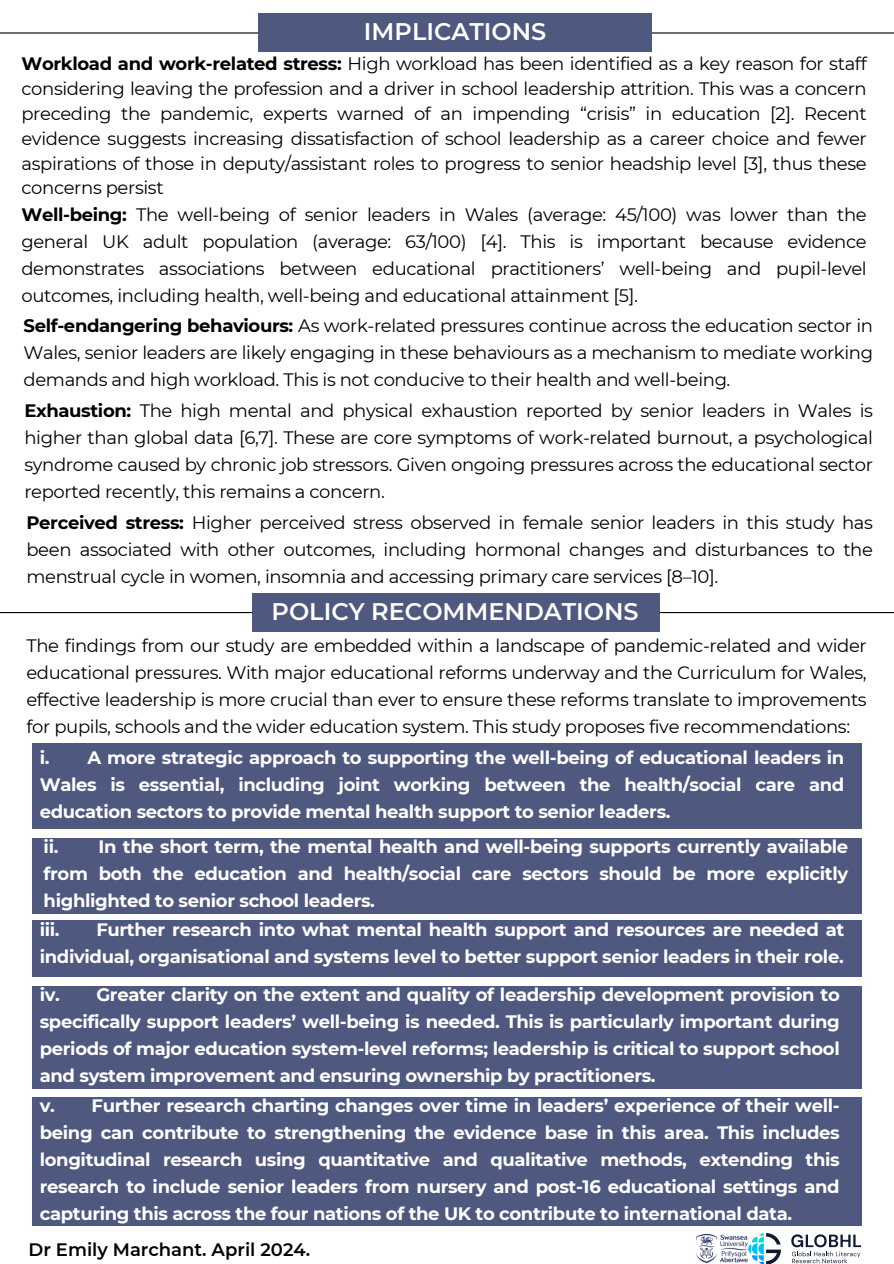
<style>
.page{position:relative;width:894px;height:1264px;background:#fff}
.page>*{position:absolute;margin:0;border:0;box-sizing:border-box;transform-origin:0 0}
.t1{font:600 24px "Montserrat";color:#fff}
.t2{font:18px/27px "Montserrat";letter-spacing:-.02em;color:#000;text-align:justify}
.t3{font:700 18px/27px "Montserrat";letter-spacing:-.02em;color:#fff;text-align:justify}
.t4{font:600 18px "Montserrat";color:#000}
.s1{font-weight:700}
</style>
<div class="page">
<hr style="left:0;top:612px;width:252px;height:1px;background:#000">
<hr style="left:659px;top:612px;width:234px;height:1px;background:#000">
<div style="left:252px;top:593px;width:407px;height:38px;background:#4f587f"></div>
<div style="left:32px;top:743px;width:829px;height:86px;background:#4f587f"></div>
<div style="left:32px;top:838px;width:829px;height:75px;background:#4f587f"></div>
<div style="left:32px;top:920px;width:829px;height:56px;background:#4f587f"></div>
<div style="left:32px;top:985px;width:829px;height:103px;background:#4f587f"></div>
<div style="left:32px;top:1097px;width:829px;height:129px;background:#4f587f"></div>
<img style="left:696px;top:1234px;width:51px;height:28px">
<svg style="left:748px;top:1233px;width:32px;height:30px"></svg>
<svg style="left:791px;top:1234px;width:69px;height:29px"></svg>
<hr style="left:0;top:32px;width:258px;height:2px;background:#000">
<hr style="left:651px;top:32px;width:242px;height:2px;background:#000">
<div style="left:258px;top:14px;width:393px;height:38px;background:#4f587f"></div>
<h1 class="t1" style="left:364px;top:17px;width:184px">IMPLICATIONS</h1>
<p class="t2" style="left:21px;top:52px;width:846px;line-height:24.8px"><span class="s1">Workload and work-related stress:</span> High workload has been identified as a key reason for staff considering leaving the profession and a driver in school leadership attrition. This was a concern preceding the pandemic, experts warned of an impending “crisis” in education [2]. Recent evidence suggests increasing dissatisfaction of school leadership as a career choice and fewer aspirations of those in deputy/assistant roles to progress to senior headship level [3], thus these concerns persist</p>
<p class="t2" style="left:21px;top:201px;width:846px"><span class="s1">Well-being:</span> The well-being of senior leaders in Wales (average: 45/100) was lower than the general UK adult population (average: 63/100) [4]. This is important because evidence demonstrates associations between educational practitioners’ well-being and pupil-level outcomes, including health, well-being and educational attainment [5].</p>
<p class="t2" style="left:24px;top:312px;width:850px"><span class="s1">Self-endangering behaviours:</span> As work-related pressures continue across the education sector in Wales, senior leaders are likely engaging in these behaviours as a mechanism to mediate working demands and high workload. This is not conducive to their health and well-being.</p>
<p class="t2" style="left:24px;top:397px;width:849px"><span class="s1">Exhaustion:</span> The high mental and physical exhaustion reported by senior leaders in Wales is higher than global data [6,7]. These are core symptoms of work-related burnout, a psychological syndrome caused by chronic job stressors. Given ongoing pressures across the educational sector reported recently, this remains a concern.</p>
<p class="t2" style="left:26px;top:508px;width:847px"><span class="s1">Perceived stress:</span> Higher perceived stress observed in female senior leaders in this study has been associated with other outcomes, including hormonal changes and disturbances to the menstrual cycle in women, insomnia and accessing primary care services [8–10].</p>
<h1 class="t1" style="left:271px;top:596px;width:368px">POLICY RECOMMENDATIONS</h1>
<p class="t2" style="left:26px;top:631px;width:841px">The findings from our study are embedded within a landscape of pandemic-related and wider educational pressures. With major educational reforms underway and the Curriculum for Wales, effective leadership is more crucial than ever to ensure these reforms translate to improvements for pupils, schools and the wider education system. This study proposes five recommendations:</p>
<p class="t3" style="left:40px;top:744px;width:805px">i. A more strategic approach to supporting the well-being of educational leaders in Wales is essential, including joint working between the health/social care and education sectors to provide mental health support to senior leaders.</p>
<p class="t3" style="left:40px;top:833px;width:809px;line-height:27.5px;text-align:left">ii. In the short term, the mental health and well-being supports currently available from both the education and health/social care sectors should be more explicitly highlighted to senior school leaders.<br>iii.</p>
<p class="t3" style="left:40px;top:916px;width:805px;text-align:right">Further research into what mental health support and resources are needed at individual, organisational and systems level to better support senior leaders in their role.</p>
<p class="t3" style="left:40px;top:981px;width:801px">iv. Greater clarity on the extent and quality of leadership development provision to specifically support leaders’ well-being is needed. This is particularly important during periods of major education system-level reforms; leadership is critical to support school and system improvement and ensuring ownership by practitioners.</p>
<p class="t3" style="left:40px;top:1091px;width:801px">v. Further research charting changes over time in leaders’ experience of their well&shy;being can contribute to strengthening the evidence base in this area. This includes longitudinal research using quantitative and qualitative methods, extending this research to include senior leaders from nursery and post-16 educational settings and capturing this across the four nations of the UK to contribute to international data.</p>
<p class="t4" style="left:29px;top:1238px;width:283px">Dr Emily Marchant. April 2024.</p>
</div>
